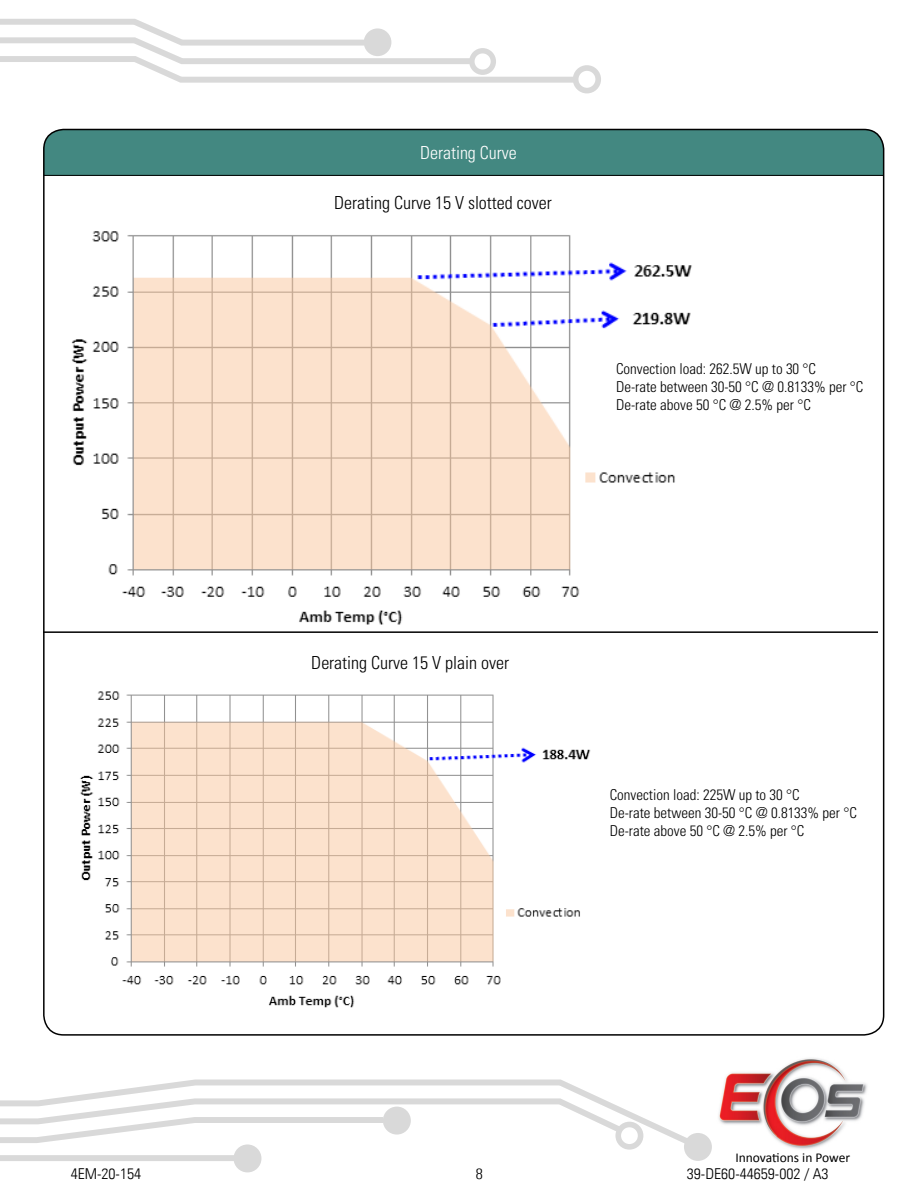
<style>
.page{position:relative;width:918px;height:1188px;background:#fff}
.page>*{position:absolute;margin:0;border:0;box-sizing:border-box;transform-origin:0 0}
.t1{font:300 condensed 18px "Univers LT Std";color:#000}
.t2{font:300 condensed 18px "Univers LT Std";color:#fff}
.t3{font:300 condensed 15px/18px "Univers LT Std";color:#000}
.t4{font:300 condensed 15px "Univers LT";color:#000;scale:1.06 1}
.t5{font:13.5px "Calibri";color:#000}
</style>
<div class="page">
<svg style="left:146px;top:48px;width:429px;height:38px"></svg>
<div style="left:573px;top:65px;width:28px;height:28px;border:6px solid #000;border-radius:50%"></div>
<div style="left:469px;top:48px;width:27px;height:27px;border:5px solid #000;border-radius:50%"></div>
<svg style="left:0;top:19px;width:478px;height:48px"></svg>
<div style="left:367px;top:31px;width:22px;height:22px;background:#d9d9d9;border-radius:50%"></div>
<div style="left:364px;top:28px;width:27px;height:28px;border:6px solid #000;border-radius:50%"></div>
<svg style="left:88px;top:1079px;width:606px;height:71px"></svg>
<div style="left:687px;top:1136px;width:22px;height:22px;background:#d9d9d9;border-radius:50%"></div>
<div style="left:684px;top:1133px;width:28px;height:28px;border:6px solid #000;border-radius:50%"></div>
<svg style="left:0;top:1094px;width:626px;height:52px"></svg>
<div style="left:386px;top:1109px;width:22px;height:23px;background:#d9d9d9;border-radius:50%"></div>
<div style="left:383px;top:1107px;width:28px;height:28px;border:6px solid #000;border-radius:50%"></div>
<div style="left:0;top:1155px;width:235px;height:6px;background:#d9d9d9"></div>
<div style="left:236px;top:1147px;width:23px;height:23px;background:#d9d9d9;border-radius:50%"></div>
<div style="left:234px;top:1144px;width:27px;height:28px;border:6px solid #000;border-radius:50%"></div>
<img style="left:718px;top:1058px;width:149px;height:91px">
<svg style="left:44px;top:129px;width:840px;height:47px"></svg>
<img style="left:80px;top:691px;width:511px;height:317px">
<img style="left:71px;top:231px;width:621px;height:394px">
<hr style="left:43px;top:631px;width:835px;height:2px;background:#000">
<p class="t2" style="left:420px;top:142px;width:98px">Derating Curve</p>
<p class="t1" style="left:334px;top:192px;width:219px">Derating Curve 15 V slotted cover</p>
<p class="t3" style="left:616px;top:360px;width:249px">Convection load: 262.5W up to 30 °C<br>De-rate between 30-50 °C @ 0.8133% per °C<br>De-rate above 50 °C @ 2.5% per °C</p>
<p class="t1" style="left:311px;top:651px;width:199px">Derating Curve 15 V plain over</p>
<p class="t3" style="left:610px;top:786px;width:249px">Convection load: 225W up to 30 °C<br>De-rate between 30-50 °C @ 0.8133% per °C<br>De-rate above 50 °C @ 2.5% per °C</p>
<p class="t5" style="left:735px;top:1149px;width:116px">Innovations in Power</p>
<p class="t4" style="left:71px;top:1165px;width:68px">4EM-20-154</p>
<p class="t4" style="left:476px;top:1165px;width:8px">8</p>
<p class="t4" style="left:687px;top:1165px;width:135px">39-DE60-44659-002 / A3</p>
</div>
